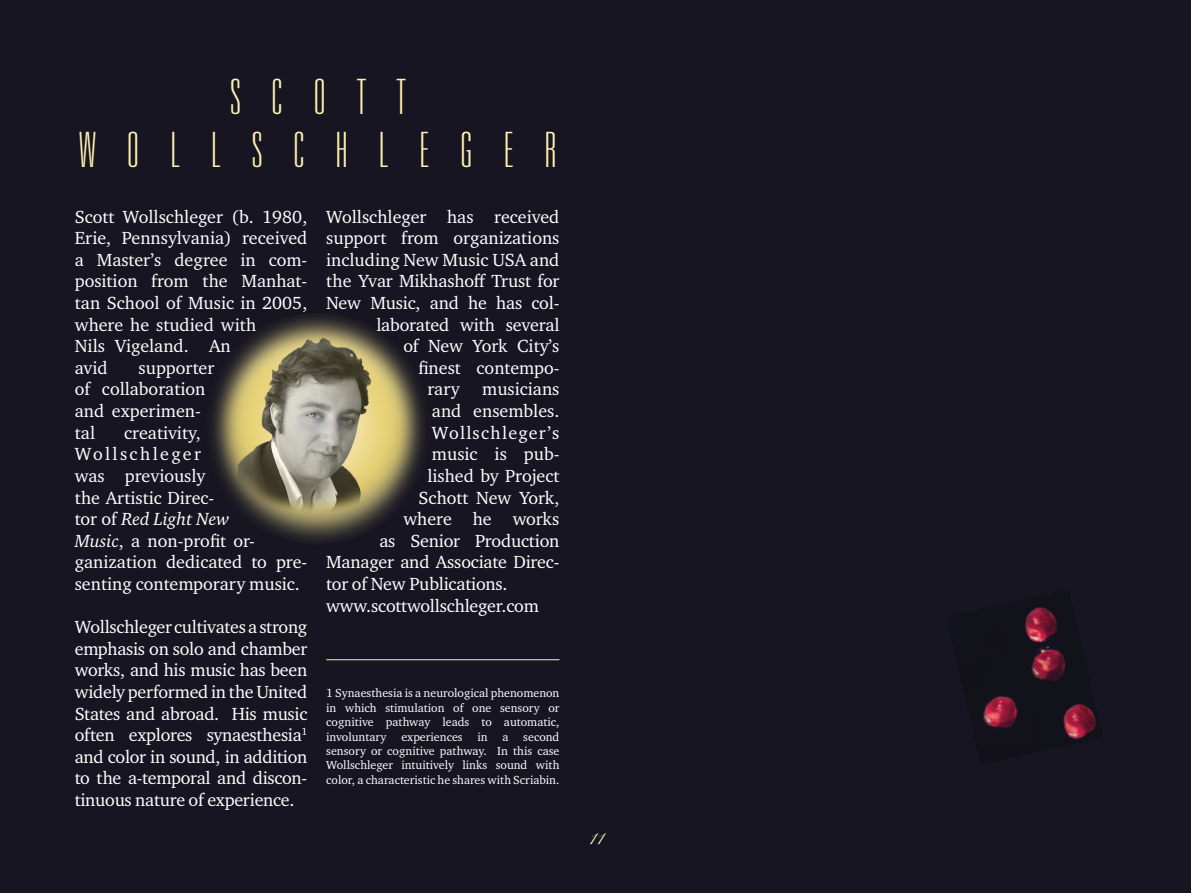
<style>
.page{position:relative;width:1191px;height:893px;background:#161521}
.page>*{position:absolute;margin:0;border:0;box-sizing:border-box;transform-origin:0 0}
.t1{font:100 ultra-condensed 48.75px/52.5px "Univers";letter-spacing:.65em;color:#fff1ae;text-align:center}
.t2{font:21px "Snell Roundhand";color:#fffac2}
.t3{font:18px/21.6px "Charter ITC Pro";color:#fff}
.t4{font:12px/14.4px "Charter ITC Pro";color:#fff;text-align:justify}
.s1{font-style:italic}
</style>
<div class="page">
<hr style="left:326px;top:659px;width:233px;height:1px;background:#fff1ae">
<img style="left:201px;top:313px;width:232px;height:231px;border-radius:116px">
<img style="left:983px;top:607px;width:113px;height:132px">
<h1 class="t1" style="left:79px;top:72px;width:479px">SCOTT<br>WOLLSCHLEGER</h1>
<p class="t3" style="left:75px;top:205px;width:234px">Scott Wollschleger (b. 1980,<br>Erie, Pennsylvania) received a Master’s degree in com&shy;position from the Manhat&shy;tan School of Music in 2005, where he studied with<br>Nils Vigeland. An<br>avid</p>
<p class="t3" style="left:75px;top:357px;width:141px;text-indent:64px">supporter of collaboration and experimen&shy;tal</p>
<p class="t3" style="left:75px;top:421px;width:234px;text-indent:49px">creativity,<br>Wollschleger<br>was previously<br>the Artistic Direc-<br>tor of <span class="s1">Red Light New<br>Music</span>, a non-profit or&shy;ganization dedicated to pre&shy;senting contemporary music.</p>
<p class="t3" style="left:75px;top:616px;width:234px;text-align:justify">Wollschleger cultivates a strong emphasis on solo and chamber works, and his music has been widely performed in the United States and abroad. His music often explores synaesthesia<sup>1 </sup>and color in sound, in addition to the a-temporal and discon&shy;tinuous nature of experience.</p>
<p class="t3" style="left:326px;top:205px;width:235px">Wollschleger has received</p>
<p class="t3" style="left:326px;top:227px;width:235px">support from organizations</p>
<p class="t3" style="left:326px;top:249px;width:235px">including New Music USA and</p>
<p class="t3" style="left:326px;top:270px;width:235px">the Yvar Mikhashoff Trust for</p>
<p class="t3" style="left:326px;top:292px;width:235px">New Music, and he has col-</p>
<p class="t3" style="left:376px;top:313px;width:185px">laborated with several</p>
<p class="t3" style="left:403px;top:335px;width:157px">of New York City’s</p>
<p class="t3" style="left:418px;top:357px;width:142px">finest contempo-</p>
<p class="t3" style="left:427px;top:378px;width:133px">rary musicians</p>
<p class="t3" style="left:432px;top:400px;width:129px">and ensembles.</p>
<p class="t3" style="left:432px;top:421px;width:129px">Wollschleger’s</p>
<p class="t3" style="left:432px;top:443px;width:129px">music is pub-</p>
<p class="t3" style="left:427px;top:465px;width:133px">lished by Project</p>
<p class="t3" style="left:418px;top:486px;width:142px">Schott New York,</p>
<p class="t3" style="left:403px;top:508px;width:158px">where he works</p>
<p class="t3" style="left:379px;top:529px;width:181px">as Senior Production</p>
<p class="t3" style="left:326px;top:551px;width:235px">Manager and Associate Direc-</p>
<p class="t3" style="left:326px;top:573px;width:183px">tor of New Publications.</p>
<p class="t3" style="left:326px;top:594px;width:214px">www.scottwollschleger.com</p>
<p class="t4" style="left:326px;top:686px;width:235px">1 Synaesthesia is a neurological phenomenon in which stimulation of one sensory or cognitive pathway leads to automatic, involuntary experiences in a second sensory or cognitive pathway. In this case Wollschleger intuitively links sound with color, a characteristic he shares with Scriabin.</p>
<p class="t2" style="left:588px;top:825px;width:17px">11</p>
</div>
